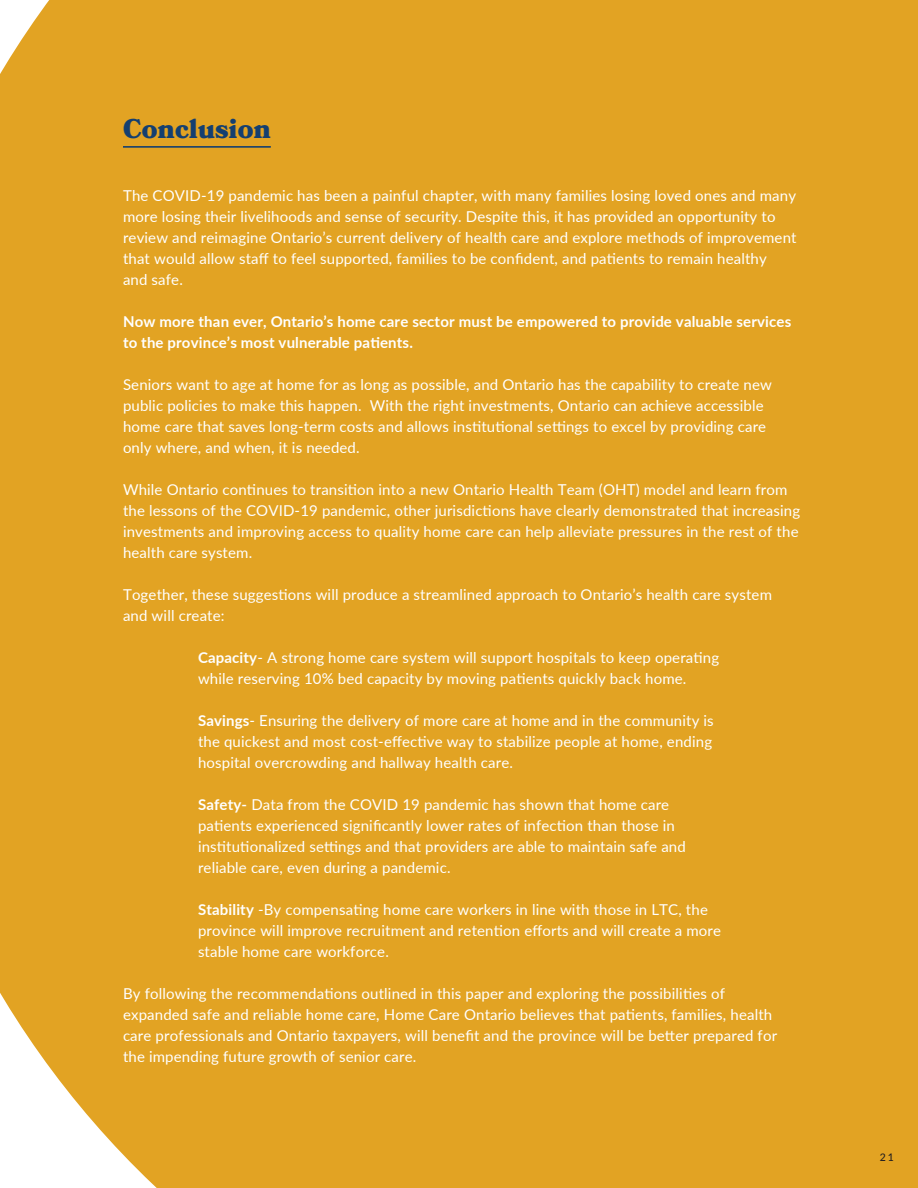
<style>
.page{position:relative;width:918px;height:1188px;background:#e2a323}
.page>*{position:absolute;margin:0;border:0;box-sizing:border-box;transform-origin:0 0}
.Section_Title{font:900 27px "Bookmania";letter-spacing:.01em;color:#143f70}
.Chapter_Title{font:15px/21px "Lato";letter-spacing:.01em;color:#fff}
.Chapter_Title-2{font:700 15px/21px "Lato";letter-spacing:.01em;color:#fff}
.Footer_Page_Numbers{font:500 10.5px "Lato";color:#231f20}
.s1{font-weight:700}
</style>
<div class="page">
<hr style="left:123px;top:146px;width:148px;height:1px;background:#143f70">
<hr style="left:123px;top:147px;width:148px;height:1px;background:#143f70">
<p class="Section_Title" style="left:123px;top:113px;width:149px">Conclusion</p>
<p class="Chapter_Title" style="left:123px;top:184px;width:675px">The COVID-19 pandemic has been a painful chapter, with many families losing loved ones and many more losing their livelihoods and sense of security. Despite this, it has provided an opportunity to review and reimagine Ontario’s current delivery of health care and explore methods of improvement that would allow staff to feel supported, families to be confident, and patients to remain healthy<br>and safe.</p>
<p class="Chapter_Title-2" style="left:123px;top:310px;width:670px">Now more than ever, Ontario’s home care sector must be empowered to provide valuable services to the province’s most vulnerable patients.</p>
<p class="Chapter_Title" style="left:123px;top:373px;width:650px">Seniors want to age at home for as long as possible, and Ontario has the capability to create new public policies to make this happen. With the right investments, Ontario can achieve accessible home care that saves long-term costs and allows institutional settings to excel by providing care only where, and when, it is needed.</p>
<p class="Chapter_Title" style="left:123px;top:478px;width:679px">While Ontario continues to transition into a new Ontario Health Team (OHT) model and learn from the lessons of the COVID-19 pandemic, other jurisdictions have clearly demonstrated that increasing investments and improving access to quality home care can help alleviate pressures in the rest of the health care system.</p>
<p class="Chapter_Title" style="left:123px;top:583px;width:651px">Together, these suggestions will produce a streamlined approach to Ontario’s health care system and will create:</p>
<p class="Chapter_Title" style="left:198px;top:646px;width:523px"><span class="s1">Capacity</span>- A strong home care system will support hospitals to keep operating while reserving 10% bed capacity by moving patients quickly back home.</p>
<p class="Chapter_Title" style="left:198px;top:709px;width:517px;text-align:justify"><span class="s1">Savings</span>- Ensuring the delivery of more care at home and in the community is the quickest and most cost-effective way to stabilize people at home, ending hospital overcrowding and hallway health care.</p>
<p class="Chapter_Title" style="left:198px;top:793px;width:489px"><span class="s1">Safety-</span> Data from the COVID 19 pandemic has shown that home care patients experienced significantly lower rates of infection than those in institutionalized settings and that providers are able to maintain safe and reliable care, even during a pandemic.</p>
<p class="Chapter_Title" style="left:198px;top:898px;width:525px"><span class="s1">Stability</span> -By compensating home care workers in line with those in LTC, the province will improve recruitment and retention efforts and will create a more stable home care workforce.</p>
<p class="Chapter_Title" style="left:123px;top:982px;width:656px">By following the recommendations outlined in this paper and exploring the possibilities of expanded safe and reliable home care, Home Care Ontario believes that patients, families, health care professionals and Ontario taxpayers, will benefit and the province will be better prepared for the impending future growth of senior care.</p>
<p class="Footer_Page_Numbers" style="left:880px;top:1149px;width:16px">21</p>
</div>
